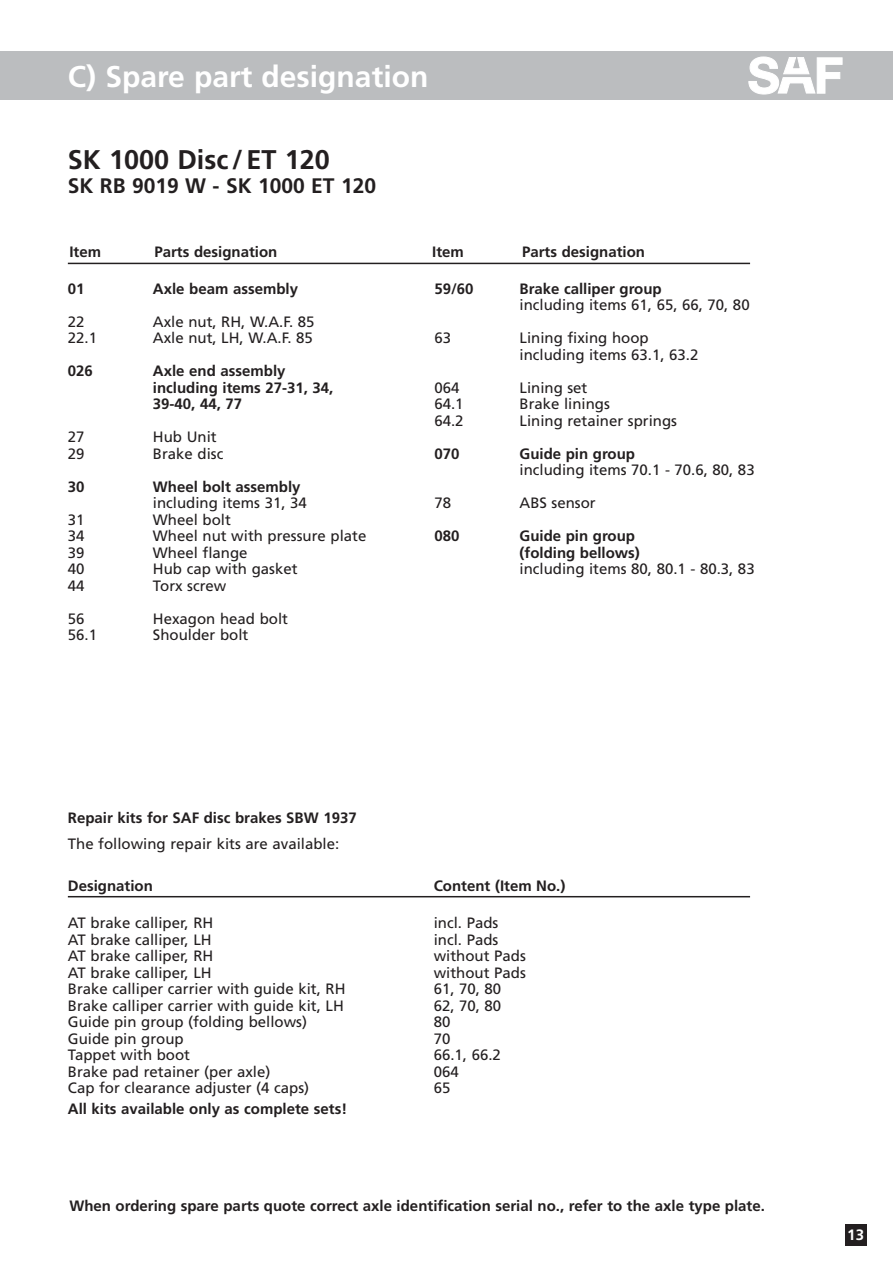
<style>
.page{position:relative;width:893px;height:1263px;background:#fff}
.page>*{position:absolute;margin:0;border:0;box-sizing:border-box;transform-origin:0 0}
.t1{font:700 30px "Frutiger";color:#fff}
.t2{font:700 27px "Frutiger";color:#231f20}
.t3{font:700 21px "Frutiger";color:#231f20}
.t4{font:15px/16.5px "Frutiger";color:#231f20}
.t5{font:700 15px/16.5px "Frutiger";color:#231f20}
.t6{font:700 15px "Frutiger";color:#fff}
</style>
<div class="page">
<div style="left:0;top:51px;width:892px;height:48px;background:#bbbdbf"></div>
<svg style="left:748px;top:57px;width:94px;height:37px"></svg>
<div style="left:845px;top:1225px;width:22px;height:21px;background:#231f20"></div>
<hr style="left:68px;top:263px;width:682px;height:1px;background:#231f20">
<hr style="left:68px;top:896px;width:682px;height:1px;background:#231f20">
<h1 class="t1" style="left:68px;top:64px;width:362px">C) Spare part designation</h1>
<h2 class="t2" style="left:68px;top:149px;width:263px">SK 1000 Disc / ET 120</h2>
<h3 class="t3" style="left:68px;top:177px;width:310px">SK RB 9019 W - SK 1000 ET 120</h3>
<p class="t5" style="left:69px;top:245px;width:33px">Item</p>
<p class="t5" style="left:154px;top:245px;width:124px">Parts designation</p>
<p class="t5" style="left:432px;top:245px;width:33px">Item</p>
<p class="t5" style="left:522px;top:245px;width:124px">Parts designation</p>
<p class="t5" style="left:68px;top:281px;width:18px">01</p>
<p class="t5" style="left:153px;top:281px;width:147px">Axle beam assembly</p>
<p class="t4" style="left:68px;top:314px;width:18px">22</p>
<p class="t4" style="left:153px;top:314px;width:163px">Axle nut, RH, W.A.F. 85</p>
<p class="t4" style="left:68px;top:331px;width:31px">22.1</p>
<p class="t4" style="left:153px;top:331px;width:161px">Axle nut, LH, W.A.F. 85</p>
<p class="t5" style="left:68px;top:364px;width:27px">026</p>
<p class="t5" style="left:153px;top:364px;width:182px">Axle end assembly including items 27-31, 34,<br>39-40, 44, 77</p>
<p class="t4" style="left:68px;top:430px;width:18px">27</p>
<p class="t4" style="left:153px;top:430px;width:65px">Hub Unit</p>
<p class="t4" style="left:68px;top:446px;width:18px">29</p>
<p class="t4" style="left:153px;top:446px;width:72px">Brake disc</p>
<p class="t5" style="left:68px;top:479px;width:18px">30</p>
<p class="t5" style="left:153px;top:479px;width:149px">Wheel bolt assembly</p>
<p class="t4" style="left:153px;top:496px;width:155px">including items 31, 34</p>
<p class="t4" style="left:68px;top:512px;width:18px">31</p>
<p class="t4" style="left:153px;top:512px;width:79px">Wheel bolt</p>
<p class="t4" style="left:68px;top:529px;width:18px">34</p>
<p class="t4" style="left:153px;top:529px;width:215px">Wheel nut with pressure plate</p>
<p class="t4" style="left:68px;top:545px;width:18px">39</p>
<p class="t4" style="left:153px;top:545px;width:96px">Wheel flange</p>
<p class="t4" style="left:68px;top:562px;width:18px">40</p>
<p class="t4" style="left:153px;top:562px;width:146px">Hub cap with gasket</p>
<p class="t4" style="left:68px;top:578px;width:18px">44</p>
<p class="t4" style="left:153px;top:578px;width:75px">Torx screw</p>
<p class="t4" style="left:68px;top:611px;width:18px">56</p>
<p class="t4" style="left:153px;top:611px;width:136px">Hexagon head bolt</p>
<p class="t4" style="left:68px;top:628px;width:31px">56.1</p>
<p class="t4" style="left:153px;top:628px;width:97px">Shoulder bolt</p>
<p class="t5" style="left:434px;top:281px;width:41px">59/60</p>
<p class="t5" style="left:519px;top:281px;width:144px">Brake calliper group</p>
<p class="t4" style="left:519px;top:298px;width:232px">including items 61, 65, 66, 70, 80</p>
<p class="t4" style="left:434px;top:331px;width:18px">63</p>
<p class="t4" style="left:519px;top:331px;width:180px">Lining fixing hoop including items 63.1, 63.2</p>
<p class="t4" style="left:434px;top:380px;width:27px">064</p>
<p class="t4" style="left:519px;top:380px;width:69px">Lining set</p>
<p class="t4" style="left:434px;top:397px;width:31px">64.1</p>
<p class="t4" style="left:519px;top:397px;width:92px">Brake linings</p>
<p class="t4" style="left:434px;top:413px;width:31px">64.2</p>
<p class="t4" style="left:519px;top:413px;width:159px">Lining retainer springs</p>
<p class="t5" style="left:434px;top:446px;width:27px">070</p>
<p class="t5" style="left:519px;top:446px;width:117px">Guide pin group</p>
<p class="t4" style="left:519px;top:463px;width:237px">including items 70.1 - 70.6, 80, 83</p>
<p class="t4" style="left:434px;top:496px;width:18px">78</p>
<p class="t4" style="left:519px;top:496px;width:78px">ABS sensor</p>
<p class="t5" style="left:434px;top:529px;width:27px">080</p>
<p class="t5" style="left:519px;top:529px;width:122px">Guide pin group (folding bellows)</p>
<p class="t4" style="left:519px;top:562px;width:237px">including items 80, 80.1 - 80.3, 83</p>
<p class="t5" style="left:68px;top:811px;width:290px">Repair kits for SAF disc brakes SBW 1937</p>
<p class="t4" style="left:68px;top:837px;width:273px">The following repair kits are available:</p>
<p class="t5" style="left:68px;top:879px;width:86px">Designation</p>
<p class="t5" style="left:434px;top:879px;width:133px">Content (Item No.)</p>
<p class="t4" style="left:68px;top:916px;width:147px">AT brake calliper, RH</p>
<p class="t4" style="left:434px;top:916px;width:66px">incl. Pads</p>
<p class="t4" style="left:68px;top:932px;width:145px">AT brake calliper, LH</p>
<p class="t4" style="left:433px;top:932px;width:66px">incl. Pads</p>
<p class="t4" style="left:68px;top:949px;width:147px">AT brake calliper, RH</p>
<p class="t4" style="left:434px;top:949px;width:94px">without Pads</p>
<p class="t4" style="left:68px;top:965px;width:145px">AT brake calliper, LH</p>
<p class="t4" style="left:433px;top:965px;width:94px">without Pads</p>
<p class="t4" style="left:68px;top:982px;width:279px">Brake calliper carrier with guide kit, RH</p>
<p class="t4" style="left:434px;top:982px;width:69px">61, 70, 80</p>
<p class="t4" style="left:68px;top:998px;width:277px">Brake calliper carrier with guide kit, LH</p>
<p class="t4" style="left:434px;top:998px;width:69px">62, 70, 80</p>
<p class="t4" style="left:68px;top:1015px;width:241px">Guide pin group (folding bellows)</p>
<p class="t4" style="left:433px;top:1015px;width:18px">80</p>
<p class="t4" style="left:68px;top:1031px;width:117px">Guide pin group</p>
<p class="t4" style="left:433px;top:1031px;width:18px">70</p>
<p class="t4" style="left:68px;top:1048px;width:124px">Tappet with boot</p>
<p class="t4" style="left:434px;top:1048px;width:69px">66.1, 66.2</p>
<p class="t4" style="left:68px;top:1064px;width:204px">Brake pad retainer (per axle)</p>
<p class="t4" style="left:434px;top:1064px;width:27px">064</p>
<p class="t4" style="left:68px;top:1081px;width:243px">Cap for clearance adjuster (4 caps)</p>
<p class="t4" style="left:434px;top:1081px;width:18px">65</p>
<p class="t5" style="left:68px;top:1102px;width:281px">All kits available only as complete sets!</p>
<p class="t5" style="left:69px;top:1199px;width:697px">When ordering spare parts quote correct axle identification serial no., refer to the axle type plate.</p>
<p class="t6" style="left:847px;top:1229px;width:18px">13</p>
</div>
